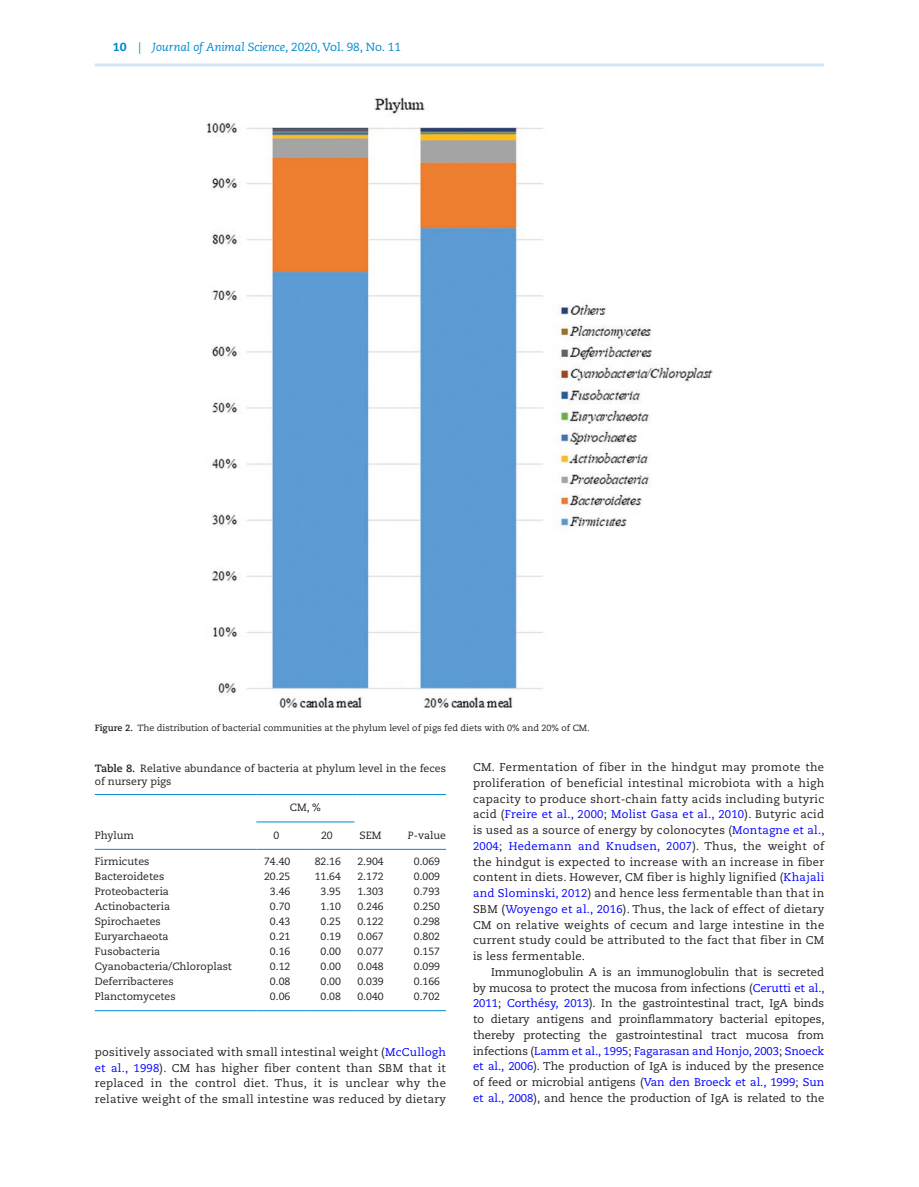
<style>
.page{position:relative;width:919px;height:1187px;background:#fff}
.page>*{position:absolute;margin:0;border:0;box-sizing:border-box;transform-origin:0 0}
.t1{font:italic 11.7px "Caecilia LT Std";color:#0089cf}
.t2{font:11.25px/15.8px "Caecilia LT Std";letter-spacing:.025em;color:#231f20;text-align:justify}
.t3{font:10.5px/13.5px "Caecilia LT Std";color:#231f20}
.t4{font:9px "Caecilia LT Std";color:#231f20}
.s1{font-weight:800;font-style:normal}
.s2{font-style:normal}
.s3{font-weight:700}
.s4{color:#00f}
.s5{font-style:italic}
</style>
<div class="page">
<hr style="left:95px;top:63px;width:729px;height:3px;background:#d4e6f6">
<img style="left:206px;top:98px;width:506px;height:609px">
<hr style="left:95px;top:794px;width:161px;height:1px;background:#0089cf">
<hr style="left:256px;top:794px;width:51px;height:1px;background:#0089cf">
<hr style="left:307px;top:794px;width:50px;height:1px;background:#0089cf">
<hr style="left:357px;top:794px;width:51px;height:1px;background:#0089cf">
<hr style="left:408px;top:794px;width:38px;height:1px;background:#0089cf">
<hr style="left:95px;top:848px;width:161px;height:1px;background:#0089cf">
<hr style="left:256px;top:848px;width:51px;height:1px;background:#0089cf">
<hr style="left:307px;top:848px;width:50px;height:1px;background:#0089cf">
<hr style="left:357px;top:848px;width:51px;height:1px;background:#0089cf">
<hr style="left:408px;top:848px;width:38px;height:1px;background:#0089cf">
<hr style="left:95px;top:1010px;width:161px;height:1px;background:#0089cf">
<hr style="left:256px;top:1010px;width:51px;height:1px;background:#0089cf">
<hr style="left:307px;top:1010px;width:50px;height:1px;background:#0089cf">
<hr style="left:357px;top:1010px;width:51px;height:1px;background:#0089cf">
<hr style="left:408px;top:1010px;width:38px;height:1px;background:#0089cf">
<hr style="left:256px;top:821px;width:98px;height:1px;background:#0089cf">
<p class="t1" style="left:113px;top:41px;width:289px"><span class="s1">10</span> <span class="s2">|</span> Journal of Animal Science<span class="s2">, 2020, Vol. 98, No. 11</span></p>
<p class="t4" style="left:95px;top:722px;width:496px"><span class="s3">Figure 2.</span> The distribution of bacterial communities at the phylum level of pigs fed diets with 0% and 20% of CM.</p>
<p class="t3" style="left:95px;top:761px;width:353px"><span class="s3">Table 8.</span> Relative abundance of bacteria at phylum level in the feces of nursery pigs</p>
<p class="t2" style="left:473px;top:759px;width:353px">CM. Fermentation of fiber in the hindgut may promote the proliferation of beneficial intestinal microbiota with a high capacity to produce short-chain fatty acids including butyric acid (<span class="s4">Freire et al., 2000</span>; <span class="s4">Molist Gasa et al., 2010</span>). Butyric acid is used as a source of energy by colonocytes (<span class="s4">Montagne et al., 2004</span>; <span class="s4">Hedemann and Knudsen, 2007</span>). Thus, the weight of the hindgut is expected to increase with an increase in fiber content in diets. However, CM fiber is highly lignified (<span class="s4">Khajali and Slominski, 2012</span>) and hence less fermentable than that in SBM (<span class="s4">Woyengo et al., 2016</span>). Thus, the lack of effect of dietary CM on relative weights of cecum and large intestine in the current study could be attributed to the fact that fiber in CM is less fermentable.</p>
<p class="t2" style="left:473px;top:964px;width:353px;text-indent:18px">Immunoglobulin A is an immunoglobulin that is secreted by mucosa to protect the mucosa from infections (<span class="s4">Cerutti et al., 2011</span>; <span class="s4">Corthésy, 2013</span>). In the gastrointestinal tract, IgA binds to dietary antigens and proinflammatory bacterial epitopes, thereby protecting the gastrointestinal tract mucosa from infections (<span class="s4">Lamm et al., 1995</span>; <span class="s4">Fagarasan and Honjo, 2003</span>; <span class="s4">Snoeck et al., 2006</span>). The production of IgA is induced by the presence of feed or microbial antigens (<span class="s4">Van den Broeck et al., 1999</span>; <span class="s4">Sun et al., 2008</span>), and hence the production of IgA is related to the</p>
<p class="t3" style="left:290px;top:801px;width:33px">CM, %</p>
<p class="t3" style="left:273px;top:828px;width:7px">0</p>
<p class="t3" style="left:321px;top:828px;width:13px">20</p>
<p class="t3" style="left:359px;top:828px;width:23px">SEM</p>
<p class="t3" style="left:408px;top:828px;width:39px"><span class="s5">P</span>-value</p>
<p class="t3" style="left:95px;top:828px;width:41px">Phylum</p>
<p class="t3" style="left:95px;top:854px;width:56px">Firmicutes</p>
<p class="t3" style="left:264px;top:854px;width:28px">74.40</p>
<p class="t3" style="left:315px;top:854px;width:28px">82.16</p>
<p class="t3" style="left:357px;top:854px;width:28px">2.904</p>
<p class="t3" style="left:414px;top:854px;width:28px">0.069</p>
<p class="t3" style="left:95px;top:869px;width:71px">Bacteroidetes</p>
<p class="t3" style="left:264px;top:869px;width:28px">20.25</p>
<p class="t3" style="left:315px;top:869px;width:28px">11.64</p>
<p class="t3" style="left:357px;top:869px;width:28px">2.172</p>
<p class="t3" style="left:414px;top:869px;width:28px">0.009</p>
<p class="t3" style="left:95px;top:884px;width:76px">Proteobacteria</p>
<p class="t3" style="left:270px;top:884px;width:22px">3.46</p>
<p class="t3" style="left:320px;top:884px;width:22px">3.95</p>
<p class="t3" style="left:357px;top:884px;width:28px">1.303</p>
<p class="t3" style="left:414px;top:884px;width:28px">0.793</p>
<p class="t3" style="left:95px;top:899px;width:77px">Actinobacteria</p>
<p class="t3" style="left:270px;top:899px;width:22px">0.70</p>
<p class="t3" style="left:320px;top:899px;width:22px">1.10</p>
<p class="t3" style="left:357px;top:899px;width:28px">0.246</p>
<p class="t3" style="left:414px;top:899px;width:28px">0.250</p>
<p class="t3" style="left:95px;top:914px;width:68px">Spirochaetes</p>
<p class="t3" style="left:270px;top:914px;width:22px">0.43</p>
<p class="t3" style="left:320px;top:914px;width:22px">0.25</p>
<p class="t3" style="left:357px;top:914px;width:28px">0.122</p>
<p class="t3" style="left:414px;top:914px;width:28px">0.298</p>
<p class="t3" style="left:95px;top:929px;width:75px">Euryarchaeota</p>
<p class="t3" style="left:270px;top:929px;width:22px">0.21</p>
<p class="t3" style="left:320px;top:929px;width:22px">0.19</p>
<p class="t3" style="left:357px;top:929px;width:28px">0.067</p>
<p class="t3" style="left:414px;top:929px;width:28px">0.802</p>
<p class="t3" style="left:95px;top:944px;width:67px">Fusobacteria</p>
<p class="t3" style="left:270px;top:944px;width:22px">0.16</p>
<p class="t3" style="left:320px;top:944px;width:22px">0.00</p>
<p class="t3" style="left:357px;top:944px;width:28px">0.077</p>
<p class="t3" style="left:414px;top:944px;width:28px">0.157</p>
<p class="t3" style="left:95px;top:959px;width:139px">Cyanobacteria/Chloroplast</p>
<p class="t3" style="left:270px;top:959px;width:22px">0.12</p>
<p class="t3" style="left:320px;top:959px;width:22px">0.00</p>
<p class="t3" style="left:357px;top:959px;width:28px">0.048</p>
<p class="t3" style="left:414px;top:959px;width:28px">0.099</p>
<p class="t3" style="left:95px;top:974px;width:80px">Deferribacteres</p>
<p class="t3" style="left:270px;top:974px;width:22px">0.08</p>
<p class="t3" style="left:320px;top:974px;width:22px">0.00</p>
<p class="t3" style="left:357px;top:974px;width:28px">0.039</p>
<p class="t3" style="left:414px;top:974px;width:28px">0.166</p>
<p class="t3" style="left:95px;top:989px;width:82px">Planctomycetes</p>
<p class="t3" style="left:270px;top:989px;width:22px">0.06</p>
<p class="t3" style="left:320px;top:989px;width:22px">0.08</p>
<p class="t3" style="left:357px;top:989px;width:28px">0.040</p>
<p class="t3" style="left:414px;top:989px;width:28px">0.702</p>
<p class="t2" style="left:95px;top:1044px;width:353px">positively associated with small intestinal weight (<span class="s4">McCullogh et al., 1998</span>). CM has higher fiber content than SBM that it replaced in the control diet. Thus, it is unclear why the relative weight of the small intestine was reduced by dietary</p>
</div>
